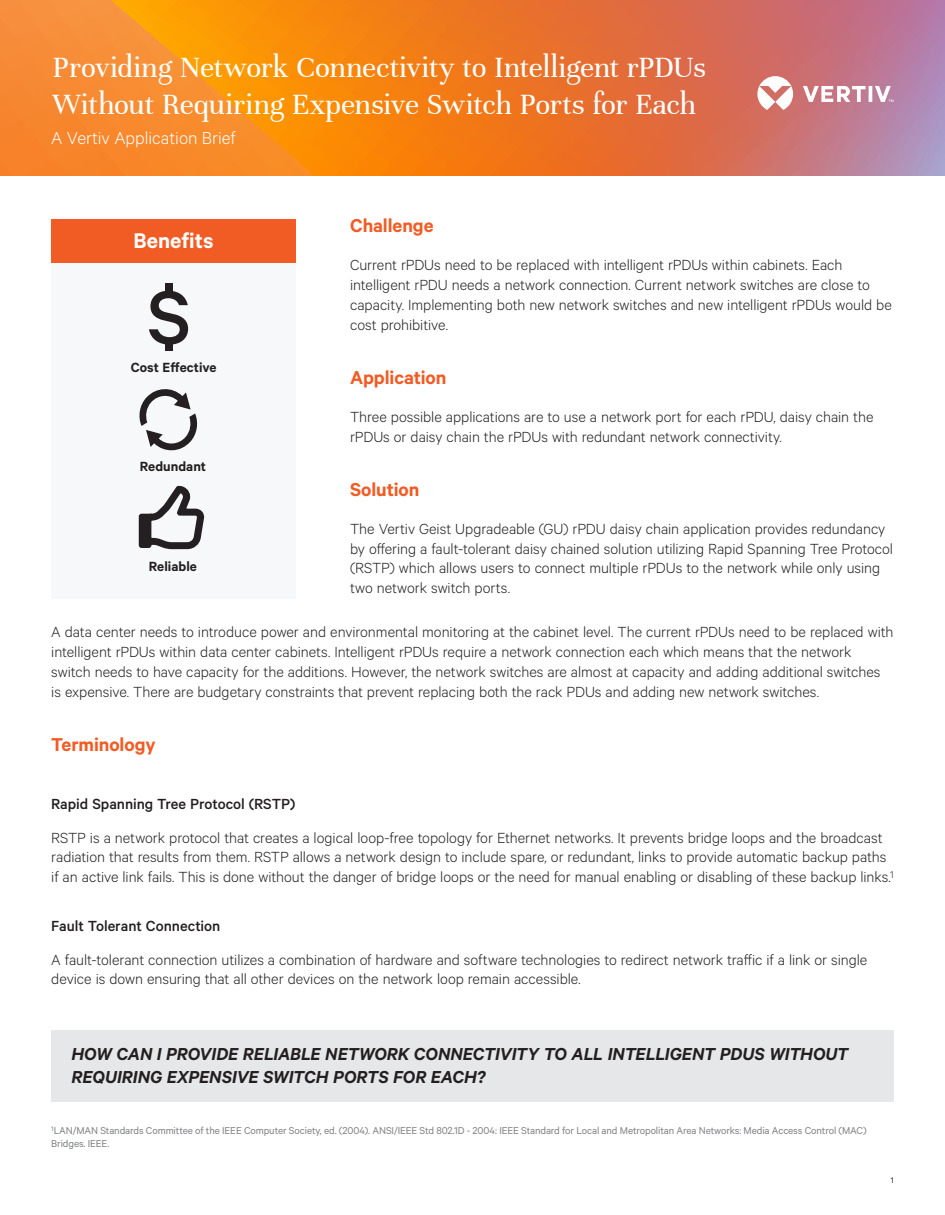
<style>
.page{position:relative;width:945px;height:1215px;background:#fff}
.page>*{position:absolute;margin:0;border:0;box-sizing:border-box;transform-origin:0 0}
.t1{font:500 85.05px "Calibre";color:#241f21}
.Vertiv_Header_Title{font:31.5px/37.8px "Unna";letter-spacing:-.01em;color:#fff}
.Orange_Box_Heading{font:600 24px "Calibre";color:#fff}
.Vertiv_Orange_Main_H{font:600 21px "Calibre";letter-spacing:-.005em;color:#f15b24}
.t2{font:italic 600 19.5px/23.4px "Calibre";letter-spacing:-.005em;color:#231f20}
.Vertiv_Header_Subtit{font:300 19.5px "Calibre";color:#fff}
.Vertiv_Body_Text{font:300 16.5px/19.8px "Calibre";letter-spacing:-.005em;color:#231f20}
.Vertiv_Heading{font:500 16.5px "Calibre";letter-spacing:-.005em;color:#231f20}
.Gray_Column_Body_Tex{font:600 15px "Calibre";letter-spacing:.005em;color:#231f20}
.t3{font:11.25px/13.5px "Calibre";letter-spacing:-.01em;color:#808285}
.t4{font:9px "Calibre";color:#231f20}
</style>
<div class="page">
<svg style="left:0;top:0;width:945px;height:176px;background:#e77e38"></svg>
<svg style="left:757px;top:76px;width:136px;height:34px"></svg>
<div style="left:51px;top:263px;width:245px;height:336px;background:#f7f8f9"></div>
<div style="left:51px;top:219px;width:245px;height:44px;background:#f15b24"></div>
<div style="left:165px;top:284px;width:8px;height:9px;background:#241f21"></div>
<div style="left:165px;top:341px;width:8px;height:10px;background:#241f21"></div>
<svg style="left:139px;top:389px;width:59px;height:62px"></svg>
<svg style="left:138px;top:485px;width:67px;height:65px"></svg>
<div style="left:51px;top:1030px;width:843px;height:72px;background:#e6e7e9"></div>
<p class="Vertiv_Header_Title" style="left:53px;top:48px;width:655px">Providing Network Connectivity to Intelligent rPDUs<br>Without Requiring Expensive Switch Ports for Each</p>
<p class="Vertiv_Header_Subtit" style="left:51px;top:126px;width:186px">A Vertiv Application Brief</p>
<p class="Vertiv_Orange_Main_H" style="left:350px;top:213px;width:85px">Challenge</p>
<p class="Vertiv_Body_Text" style="left:350px;top:254px;width:543px">Current rPDUs need to be replaced with intelligent rPDUs within cabinets. Each intelligent rPDU needs a network connection. Current network switches are close to capacity. Implementing both new network switches and new intelligent rPDUs would be cost prohibitive.</p>
<p class="Vertiv_Orange_Main_H" style="left:350px;top:365px;width:98px">Application</p>
<p class="Vertiv_Body_Text" style="left:350px;top:406px;width:525px">Three possible applications are to use a network port for each rPDU, daisy chain the rPDUs or daisy chain the rPDUs with redundant network connectivity.</p>
<p class="Vertiv_Orange_Main_H" style="left:350px;top:477px;width:71px">Solution</p>
<p class="Vertiv_Body_Text" style="left:350px;top:518px;width:544px">The Vertiv Geist Upgradeable (GU) rPDU daisy chain application provides redundancy by offering a fault-tolerant daisy chained solution utilizing Rapid Spanning Tree Protocol (RSTP) which allows users to connect multiple rPDUs to the network while only using two network switch ports.</p>
<p class="Vertiv_Body_Text" style="left:51px;top:622px;width:844px">A data center needs to introduce power and environmental monitoring at the cabinet level. The current rPDUs need to be replaced with intelligent rPDUs within data center cabinets. Intelligent rPDUs require a network connection each which means that the network switch needs to have capacity for the additions. However, the network switches are almost at capacity and adding additional switches is expensive. There are budgetary constraints that prevent replacing both the rack PDUs and adding new network switches.</p>
<p class="Vertiv_Orange_Main_H" style="left:51px;top:732px;width:106px">Terminology</p>
<p class="Orange_Box_Heading" style="left:134px;top:227px;width:81px">Benefits</p>
<h1 class="t1" style="left:147px;top:268px;width:45px">S</h1>
<p class="Gray_Column_Body_Tex" style="left:131px;top:358px;width:87px">Cost Effective</p>
<p class="Gray_Column_Body_Tex" style="left:140px;top:458px;width:68px">Redundant</p>
<p class="Gray_Column_Body_Tex" style="left:149px;top:557px;width:50px">Reliable</p>
<p class="Vertiv_Heading" style="left:51px;top:795px;width:245px">Rapid Spanning Tree Protocol (RSTP)</p>
<p class="Vertiv_Body_Text" style="left:51px;top:827px;width:844px">RSTP is a network protocol that creates a logical loop-free topology for Ethernet networks. It prevents bridge loops and the broadcast radiation that results from them. RSTP allows a network design to include spare, or redundant, links to provide automatic backup paths if an active link fails. This is done without the danger of bridge loops or the need for manual enabling or disabling of these backup links.<sup>1</sup></p>
<p class="Vertiv_Heading" style="left:51px;top:917px;width:171px">Fault Tolerant Connection</p>
<p class="Vertiv_Body_Text" style="left:51px;top:949px;width:818px">A fault-tolerant connection utilizes a combination of hardware and software technologies to redirect network traffic if a link or single device is down ensuring that all other devices on the network loop remain accessible.</p>
<p class="t2" style="left:72px;top:1042px;width:778px">HOW CAN I PROVIDE RELIABLE NETWORK CONNECTIVITY TO ALL INTELLIGENT PDUS WITHOUT<br>REQUIRING EXPENSIVE SWITCH PORTS FOR EACH?</p>
<p class="t3" style="left:51px;top:1123px;width:817px"><sup>1</sup>LAN/MAN Standards Committee of the IEEE Computer Society, ed. (2004). ANSI/IEEE Std 802.1D - 2004: IEEE Standard for Local and Metropolitan Area Networks: Media Access Control (MAC)<br>Bridges. IEEE.</p>
<p class="t4" style="left:891px;top:1175px;width:4px">1</p>
</div>
